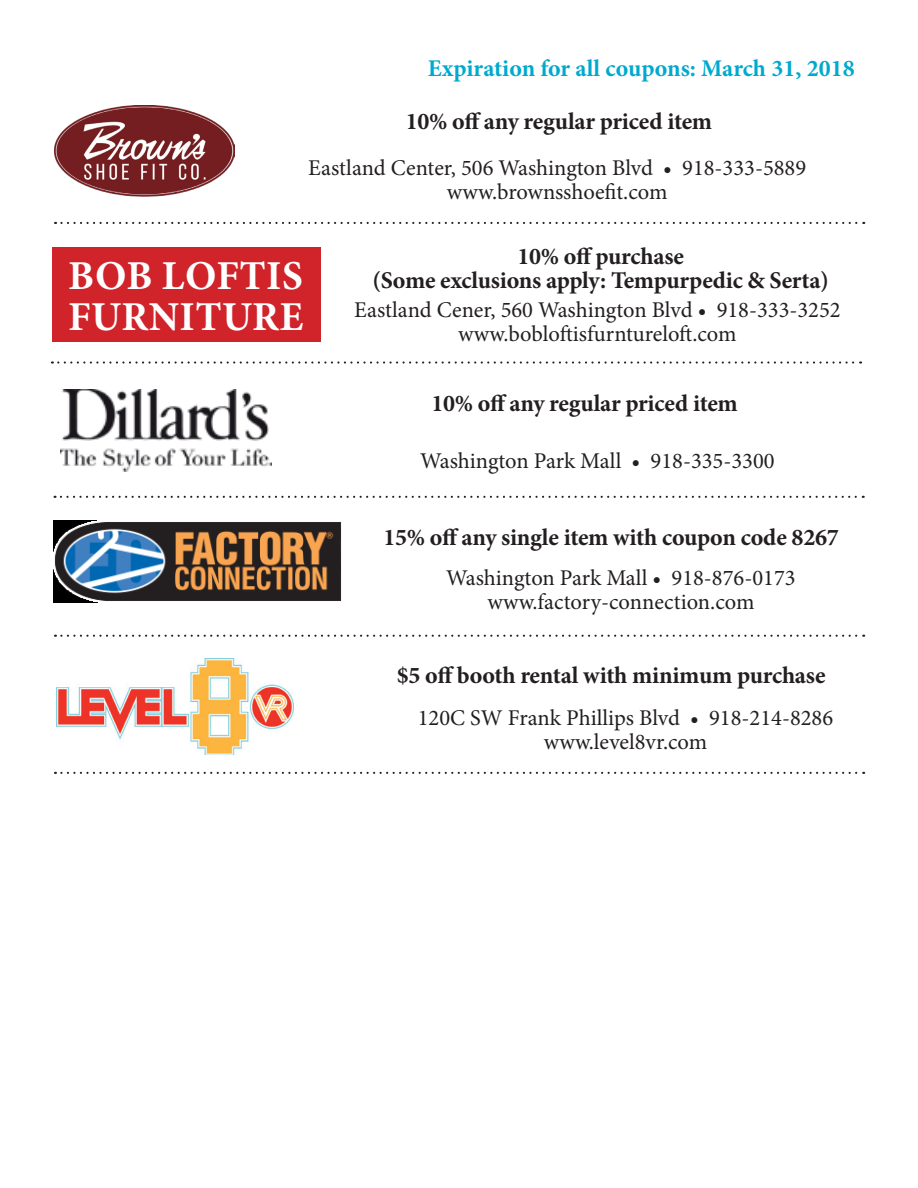
<style>
.page{position:relative;width:918px;height:1188px;background:#fff}
.page>*{position:absolute;margin:0;border:0;box-sizing:border-box;transform-origin:0 0}
.t1{font:700 41.1px "Minion Pro";letter-spacing:.005em;color:#fff}
.t2{font:700 24px "Minion Pro";letter-spacing:-.01em;color:#231f20}
.t3{font:700 24px "Minion Pro";color:#00a9ce}
.t4{font:22.5px "Minion Pro";color:#231f20}
</style>
<div class="page">
<div style="left:52px;top:247px;width:269px;height:95px;background:#d1232a"></div>
<svg style="left:52px;top:361px;width:809px;height:3px"></svg>
<svg style="left:55px;top:496px;width:809px;height:2px"></svg>
<img style="left:61px;top:389px;width:211px;height:82px">
<img style="left:54px;top:521px;width:288px;height:82px">
<img style="left:54px;top:106px;width:181px;height:90px">
<svg style="left:55px;top:222px;width:809px;height:2px"></svg>
<svg style="left:55px;top:772px;width:809px;height:2px"></svg>
<img style="left:57px;top:659px;width:236px;height:96px">
<svg style="left:55px;top:635px;width:809px;height:2px"></svg>
<p class="t3" style="left:428px;top:51px;width:429px">Expiration for all coupons: March 31, 2018</p>
<p class="t2" style="left:406px;top:105px;width:308px">10% off any regular priced item</p>
<p class="t4" style="left:308px;top:153px;width:499px">Eastland Center, 506 Washington Blvd • 918-333-5889</p>
<p class="t4" style="left:447px;top:177px;width:222px">www.brownsshoefit.com</p>
<p class="t2" style="left:517px;top:239px;width:168px">10% off purchase</p>
<p class="t2" style="left:373px;top:263px;width:458px">(Some exclusions apply: Tempurpedic &amp; Serta)</p>
<p class="t1" style="left:68px;top:246px;width:236px">BOB LOFTIS</p>
<p class="t1" style="left:68px;top:287px;width:237px">FURNITURE</p>
<p class="t4" style="left:354px;top:295px;width:488px">Eastland Cener, 560 Washington Blvd • 918-333-3252</p>
<p class="t4" style="left:458px;top:319px;width:280px">www.bobloftisfurntureloft.com</p>
<p class="t2" style="left:431px;top:387px;width:308px">10% off any regular priced item</p>
<p class="t4" style="left:420px;top:446px;width:356px">Washington Park Mall • 918-335-3300</p>
<p class="t2" style="left:383px;top:520px;width:457px">15% off any single item with coupon code 8267</p>
<p class="t4" style="left:446px;top:563px;width:351px">Washington Park Mall • 918-876-0173</p>
<p class="t4" style="left:487px;top:587px;width:269px">www.factory-connection.com</p>
<p class="t2" style="left:397px;top:659px;width:430px">$5 off booth rental with minimum purchase</p>
<p class="t4" style="left:418px;top:702px;width:417px">120C SW Frank Phillips Blvd • 918-214-8286</p>
<p class="t4" style="left:544px;top:726px;width:165px">www.level8vr.com</p>
</div>
